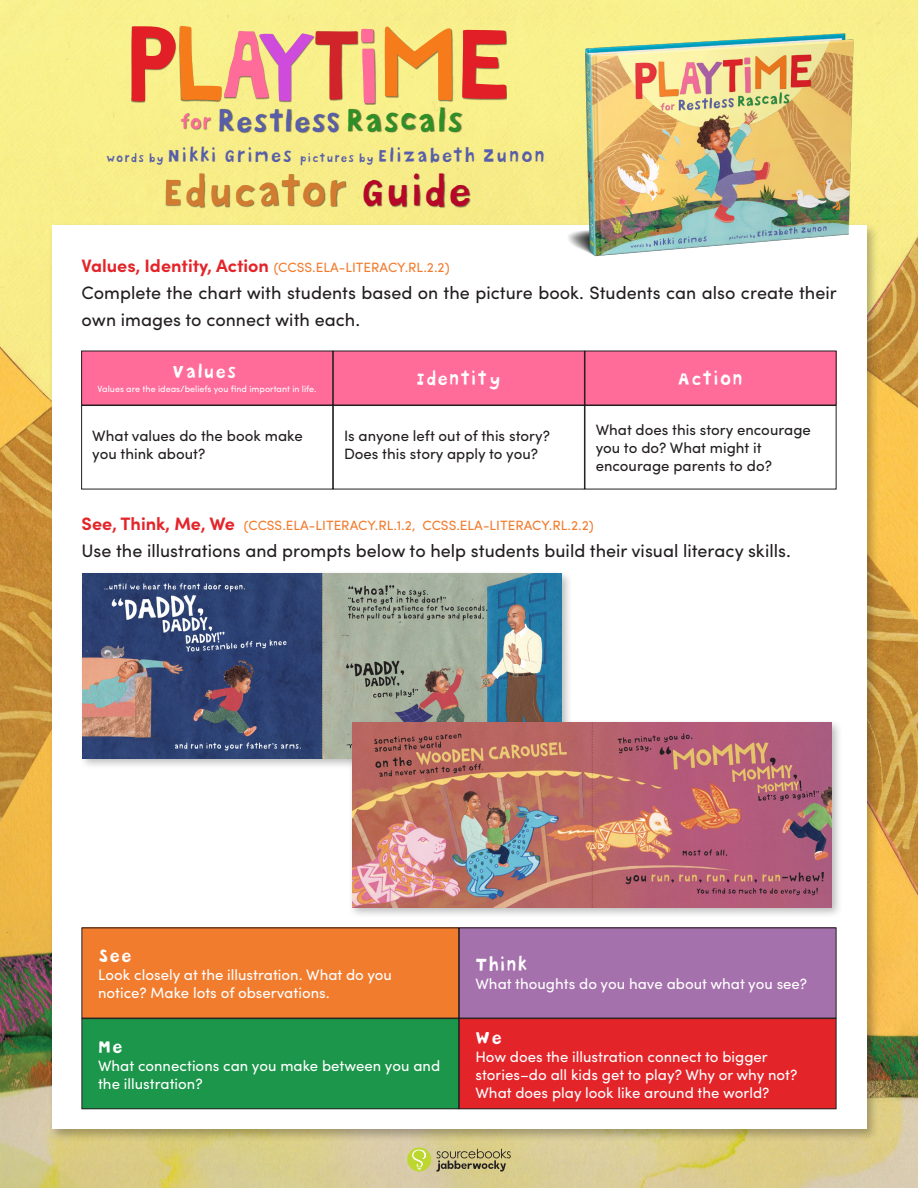
<style>
.page{position:relative;width:918px;height:1188px;background:#fff}
.page>*{position:absolute;margin:0;border:0;box-sizing:border-box;transform-origin:0 0}
.t1{font:112.05px "Marujo";color:#e21f26}
.t2{font:40.05px "Bokka Solid";letter-spacing:-.03em;color:#d27c31}
.t3{font:30.75px "Bokka Solid";letter-spacing:-.035em;color:#2e8f26}
.t4{font:18.3px "Bokka Solid";letter-spacing:.035em;color:#595ea9}
.t5{font:18px/27px "Sofia Pro";color:#231f20}
.t6{font:18px "Bokka Solid";color:#fff}
.t7{font:15px/18px "Sofia Pro";color:#fff}
.t8{font:15px/18px "Sofia Pro";color:#231f20}
.t9{font:13.5px "Sofia Pro";color:#f27c2e}
.t10{font:9px "Sofia Pro";color:#fff}
.s1{color:#f67b1b}
.s2{font-family:"Bokka Solid";font-size:107.55px;color:#ff6c99}
.s3{font-size:104.55px;color:#ce4bdb}
.s4{font-size:104.55px;color:#d1232a}
.s5{font-size:104.55px;color:#ff6c99}
.s6{font-size:104.55px;color:#f67b1b}
.s7{font-size:104.55px}
.s8{font-size:18.6px;color:#ff6c99}
.s9{color:#595ea9}
.s10{font-size:28.35px;color:#595ea9}
.s11{font-family:"Marujo";font-size:28.35px;color:#595ea9}
.s12{color:#b60728}
.s13{font-size:11.1px}
.s14{font-weight:700;font-size:18px;color:#e3252a}
</style>
<div class="page">
<img style="left:0;top:0;width:918px;height:1188px">
<div style="left:48px;top:222px;width:831px;height:920px;background:#231f20;opacity:.32"></div>
<div style="left:52px;top:226px;width:814px;height:903px;background:#fff"></div>
<img style="left:515px;top:12px;width:403px;height:269px">
<div style="left:131px;top:26px;width:376px;height:79px;background:#231f20;opacity:.61"></div>
<div style="left:181px;top:107px;width:281px;height:27px;background:#231f20;opacity:.6"></div>
<div style="left:166px;top:173px;width:305px;height:35px;background:#231f20;opacity:.6"></div>
<div style="left:407px;top:1147px;width:24px;height:24px;background:#bed630;border-radius:50%"></div>
<svg style="left:412px;top:1149px;width:14px;height:21px"></svg>
<svg style="left:436px;top:1149px;width:75px;height:23px;background:#aca271"></svg>
<div style="left:82px;top:351px;width:251px;height:54px;background:#ff6c99"></div>
<div style="left:333px;top:351px;width:251px;height:54px;background:#ff6c99"></div>
<div style="left:585px;top:351px;width:251px;height:54px;background:#ff6c99"></div>
<div style="left:81px;top:405px;width:252px;height:84px;border:1px solid #231f20"></div>
<div style="left:82px;top:928px;width:377px;height:90px;background:#f27c2e"></div>
<div style="left:82px;top:1019px;width:377px;height:90px;background:#1b964a"></div>
<div style="left:82px;top:1018px;width:377px;height:91px;border:1px solid #231f20"></div>
<div style="left:333px;top:405px;width:252px;height:84px;border:1px solid #231f20"></div>
<div style="left:459px;top:928px;width:377px;height:90px;background:#a571ac"></div>
<div style="left:459px;top:1019px;width:377px;height:90px;background:#e3252a"></div>
<div style="left:459px;top:1018px;width:377px;height:91px;border:1px solid #231f20"></div>
<div style="left:585px;top:405px;width:251px;height:84px;border:1px solid #231f20"></div>
<div style="left:78px;top:570px;width:495px;height:200px;background:#231f20;opacity:.3"></div>
<img style="left:82px;top:574px;width:480px;height:184px">
<div style="left:348px;top:719px;width:495px;height:200px;background:#231f20;opacity:.3"></div>
<img style="left:352px;top:723px;width:480px;height:184px">
<h1 class="t1" style="left:128px;top:-4px;width:383px">P<span class="s1">L</span><span class="s2">A</span><span class="s3">Y</span><span class="s4">T</span><span class="s5">I</span><span class="s6">M</span><span class="s7">E</span></h1>
<h3 class="t3" style="left:180px;top:100px;width:286px"><span class="s8">for</span> <span class="s9">R</span><span class="s10">estles</span><span class="s11">S</span> Rascals</h3>
<h2 class="t2" style="left:163px;top:165px;width:313px">Educator <span class="s12">Guide</span></h2>
<p class="t4" style="left:106px;top:144px;width:441px"><span class="s13">words by</span> Nikki Grimes <span class="s13">pictures by</span> Elizabeth Zunon</p>
<p class="t9" style="left:82px;top:257px;width:370px"><span class="s14">Values, Identity, Action</span> (CCSS.ELA-LITERACY.RL.2.2)</p>
<p class="t5" style="left:82px;top:278px;width:757px">Complete the chart with students based on the picture book. Students can also create their own images to connect with each.</p>
<p class="t6" style="left:172px;top:360px;width:67px">Values</p>
<p class="t10" style="left:98px;top:382px;width:221px">Values are the ideas/beliefs you find important in life.</p>
<p class="t8" style="left:92px;top:426px;width:212px">What values do the book make you think about?</p>
<p class="t6" style="left:416px;top:367px;width:87px">Identity</p>
<p class="t6" style="left:678px;top:367px;width:67px">Action</p>
<p class="t8" style="left:344px;top:426px;width:208px">Is anyone left out of this story?<br>Does this story apply to you?</p>
<p class="t8" style="left:596px;top:420px;width:217px">What does this story encourage you to do? What might it encourage parents to do?</p>
<p class="t9" style="left:82px;top:515px;width:514px"><span class="s14">See, Think, Me, We</span> (CCSS.ELA-LITERACY.RL.1.2, CCSS.ELA-LITERACY.RL.2.2)</p>
<p class="t5" style="left:82px;top:536px;width:711px">Use the illustrations and prompts below to help students build their visual literacy skills.</p>
<p class="t6" style="left:98px;top:944px;width:36px">See</p>
<p class="t7" style="left:98px;top:965px;width:295px">Look closely at the illustration. What do you notice? Make lots of observations.</p>
<p class="t6" style="left:98px;top:1034px;width:27px">Me</p>
<p class="t7" style="left:98px;top:1056px;width:344px">What connections can you make between you and the illustration?</p>
<p class="t6" style="left:475px;top:953px;width:54px">Think</p>
<p class="t7" style="left:475px;top:974px;width:333px">What thoughts do you have about what you see?</p>
<p class="t6" style="left:475px;top:1025px;width:29px">We</p>
<p class="t7" style="left:475px;top:1047px;width:323px">How does the illustration connect to bigger stories–do all kids get to play? Why or why not?<br>What does play look like around the world?</p>
</div>
